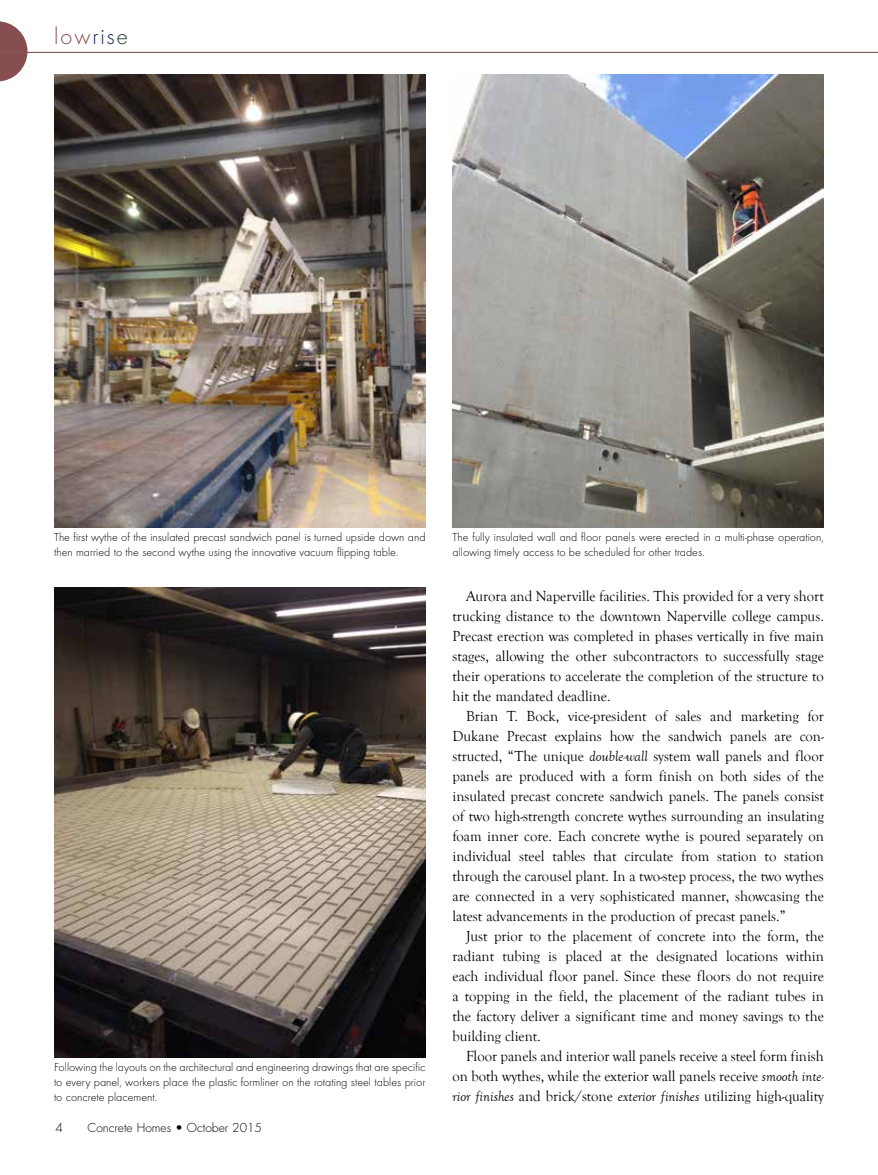
<style>
.page{position:relative;width:878px;height:1175px;background:#fff}
.page>*{position:absolute;margin:0;border:0;box-sizing:border-box;transform-origin:0 0}
.t1{font:300 24px "Futura T";letter-spacing:.075em;color:#864e51}
.t2{font:15px/20px "Goudy Old Style T";color:#000;text-align:justify}
.t3{font:300 12px/15px "Futura T";color:#000}
.t4{font:300 12px "Futura";color:#000}
.s1{color:#1d2957}
.s2{color:#2c4538}
.s3{font-style:italic}
</style>
<div class="page">
<img style="left:54px;top:74px;width:371px;height:453px">
<img style="left:54px;top:587px;width:371px;height:470px">
<img style="left:452px;top:74px;width:372px;height:453px">
<svg style="left:0;top:21px;width:27px;height:60px"></svg>
<hr style="left:0;top:52px;width:878px;height:1px;background:#864e51">
<h1 class="t1" style="left:54px;top:22px;width:76px">low<span class="s1">ris</span><span class="s2">e</span></h1>
<p class="t3" style="left:54px;top:529px;width:373px">The first wythe of the insulated precast sandwich panel is turned upside down and then married to the second wythe using the innovative vacuum flipping table.</p>
<p class="t3" style="left:54px;top:1059px;width:373px;text-align:justify">Following the layouts on the architectural and engineering drawings that are specific to every panel, workers place the plastic formliner on the rotating steel tables prior to concrete placement.</p>
<p class="t4" style="left:56px;top:1120px;width:9px">4</p>
<p class="t4" style="left:87px;top:1120px;width:176px">Concrete Homes • October 2015</p>
<p class="t3" style="left:452px;top:529px;width:373px">The fully insulated wall and floor panels were erected in a multi-phase operation, allowing timely access to be scheduled for other trades.</p>
<p class="t2" style="left:452px;top:586px;width:373px;text-indent:13px">Aurora and Naperville facilities. This provided for a very short trucking distance to the downtown Naperville college campus.<br>Precast erection was completed in phases vertically in five main stages, allowing the other subcontractors to successfully stage their operations to accelerate the completion of the structure to hit the mandated deadline.</p>
<p class="t2" style="left:452px;top:706px;width:373px;text-indent:14px">Brian T. Bock, vice-president of sales and marketing for Dukane Precast explains how the sandwich panels are con&shy;structed, “The unique <span class="s3">double-wall</span> system wall panels and floor panels are produced with a form finish on both sides of the insulated precast concrete sandwich panels. The panels consist of two high-strength concrete wythes surrounding an insulating foam inner core. Each concrete wythe is poured separately on individual steel tables that circulate from station to station through the carousel plant. In a two-step process, the two wythes are connected in a very sophisticated manner, showcasing the latest advancements in the production of precast panels.”</p>
<p class="t2" style="left:452px;top:926px;width:373px;text-indent:13px">Just prior to the placement of concrete into the form, the radiant tubing is placed at the designated locations within each individual floor panel. Since these floors do not require a topping in the field, the placement of the radiant tubes in the factory deliver a significant time and money savings to the building client.</p>
<p class="t2" style="left:452px;top:1046px;width:373px;text-indent:13px">Floor panels and interior wall panels receive a steel form finish on both wythes, while the exterior wall panels receive <span class="s3">smooth inte&shy;rior finishes</span> and brick/stone <span class="s3">exterior finishes</span> utilizing high-quality</p>
</div>
